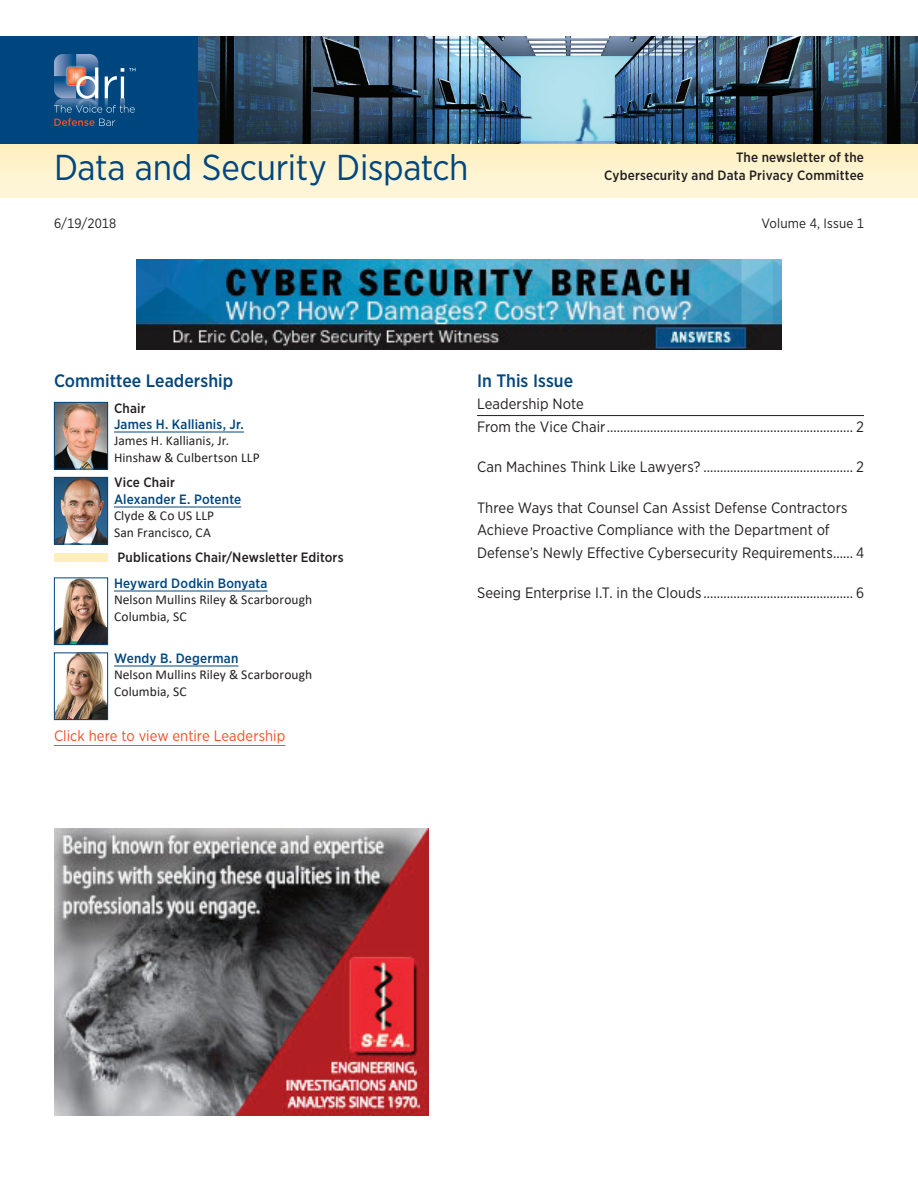
<style>
.page{position:relative;width:918px;height:1188px;background:#fff}
.page>*{position:absolute;margin:0;border:0;box-sizing:border-box;transform-origin:0 0}
.t1{font:36px "Gotham Narrow";letter-spacing:-.01em;color:#00467e}
.t2{font:500 18px "Gotham Narrow";color:#00467e}
.t3{font:15px/22.5px "Gotham Narrow";letter-spacing:.005em;color:#231f20}
.t4{font:15px "Gotham Narrow";color:#f05128}
.t5{font:13.5px/16.5px "Calibri";letter-spacing:.005em;color:#231f20}
.t6{font:500 13.5px/18px "Gotham Narrow";letter-spacing:.01em;color:#231f20;text-align:right}
.t7{font:500 13.5px "Gotham Narrow";letter-spacing:.015em;color:#00467e}
.t8{font:13.5px "Gotham Narrow";letter-spacing:.01em;color:#231f20}
</style>
<div class="page">
<div style="left:0;top:36px;width:918px;height:108px;background:#00467e"></div>
<svg style="left:54px;top:54px;width:82px;height:72px"></svg>
<div style="left:0;top:144px;width:918px;height:54px;background:linear-gradient(to bottom,#fef0c0,#fef6db)"></div>
<img style="left:198px;top:36px;width:720px;height:108px">
<hr style="left:114px;top:432px;width:130px;height:1px;background:#00467e">
<hr style="left:114px;top:507px;width:127px;height:1px;background:#00467e">
<hr style="left:114px;top:591px;width:154px;height:1px;background:#00467e">
<hr style="left:114px;top:666px;width:124px;height:1px;background:#00467e">
<hr style="left:54px;top:745px;width:231px;height:1px;background:#f05128">
<img style="left:56px;top:404px;width:50px;height:64px">
<div style="left:54px;top:402px;width:54px;height:68px;border:1px solid #00467e"></div>
<img style="left:56px;top:479px;width:50px;height:63px">
<div style="left:54px;top:477px;width:54px;height:67px;border:1px solid #00467e"></div>
<div style="left:54px;top:554px;width:54px;height:8px;background:#feefbc"></div>
<img style="left:56px;top:580px;width:50px;height:63px">
<div style="left:54px;top:578px;width:54px;height:67px;border:1px solid #00467e"></div>
<img style="left:56px;top:654px;width:50px;height:64px">
<div style="left:54px;top:652px;width:54px;height:68px;border:1px solid #00467e"></div>
<img style="left:54px;top:828px;width:375px;height:288px">
<img style="left:136px;top:260px;width:646px;height:90px">
<hr style="left:477px;top:415px;width:387px;height:1px;background:#231f20">
<h1 class="t1" style="left:54px;top:145px;width:416px">Data and Security Dispatch</h1>
<p class="t6" style="left:604px;top:148px;width:261px">The newsletter of the<br>Cybersecurity and Data Privacy Committee</p>
<p class="t8" style="left:54px;top:215px;width:64px">6/19/2018</p>
<p class="t8" style="left:761px;top:215px;width:104px">Volume 4, Issue 1</p>
<p class="t2" style="left:54px;top:369px;width:181px">Committee Leadership</p>
<p class="t6" style="left:114px;top:399px;width:33px">Chair</p>
<p class="t7" style="left:114px;top:416px;width:132px">James H. Kallianis, Jr.</p>
<p class="t5" style="left:114px;top:432px;width:147px">James H. Kallianis, Jr.<br>Hinshaw &amp; Culbertson LLP</p>
<p class="t6" style="left:114px;top:474px;width:62px">Vice Chair</p>
<p class="t7" style="left:114px;top:491px;width:129px">Alexander E. Potente</p>
<p class="t5" style="left:114px;top:507px;width:102px">Clyde &amp; Co US LLP<br>San Francisco, CA</p>
<p class="t6" style="left:117px;top:549px;width:228px">Publications Chair/Newsletter Editors</p>
<p class="t7" style="left:114px;top:575px;width:155px">Heyward Dodkin Bonyata</p>
<p class="t5" style="left:114px;top:591px;width:200px">Nelson Mullins Riley &amp; Scarborough<br>Columbia, SC</p>
<p class="t7" style="left:114px;top:650px;width:126px">Wendy B. Degerman</p>
<p class="t5" style="left:114px;top:666px;width:200px">Nelson Mullins Riley &amp; Scarborough<br>Columbia, SC</p>
<p class="t4" style="left:54px;top:726px;width:233px">Click here to view entire Leadership</p>
<p class="t2" style="left:477px;top:369px;width:98px">In This Issue</p>
<p class="t3" style="left:477px;top:392px;width:388px">Leadership Note<br>From the Vice Chair.......................................................................... 2</p>
<p class="t3" style="left:477px;top:455px;width:388px">Can Machines Think Like Lawyers? ............................................. 2</p>
<p class="t3" style="left:477px;top:496px;width:388px">Three Ways that Counsel Can Assist Defense Contractors<br>Achieve Proactive Compliance with the Department of<br>Defense’s Newly Effective Cybersecurity Requirements...... 4</p>
<p class="t3" style="left:477px;top:581px;width:388px">Seeing Enterprise I.T. in the Clouds ............................................. 6</p>
</div>
